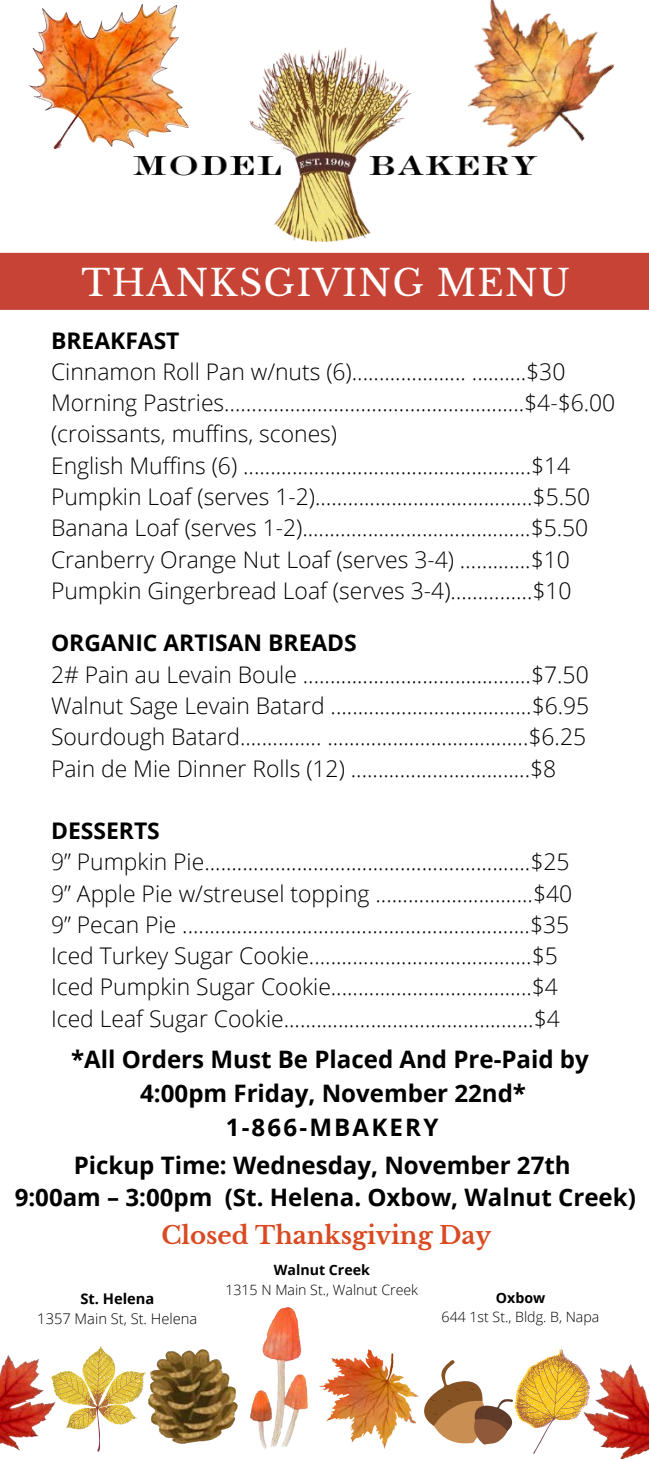
<style>
.page{position:relative;width:649px;height:1459px;background:#fff}
.page>*{position:absolute;margin:0;border:0;box-sizing:border-box;transform-origin:0 0}
.t1{font:36px "Libre Baskerville";letter-spacing:.035em;color:#fff}
.t2{font:700 24.3px "Libre Baskerville";color:#da4a22}
.t3{font:700 24.07px/33.5px "Open Sans";color:#000;text-align:center}
.t4{font:300 22.95px/31.3px "Open Sans";color:#000}
.t5{font:300 14.62px "Open Sans";color:#000}
.t6{font:700 14.62px "Open Sans";color:#000}
.t7{font:300 14.17px "Open Sans";color:#000}
.t8{font:700 14.17px "Open Sans";color:#000}
.s1{font-weight:700}
</style>
<div class="page">
<div style="left:0;top:253px;width:648px;height:57px;background:#c74335"></div>
<img style="left:119px;top:47px;width:429px;height:217px">
<img style="left:30px;top:5px;width:158px;height:143px">
<svg style="left:56px;top:1346px;width:89px;height:105px"></svg>
<img style="left:148px;top:1349px;width:89px;height:94px">
<img style="left:319px;top:1349px;width:99px;height:99px">
<img style="left:250px;top:1307px;width:57px;height:141px">
<svg style="left:424px;top:1349px;width:158px;height:104px"></svg>
<img style="left:582px;top:1364px;width:66px;height:94px">
<img style="left:0;top:1355px;width:56px;height:94px">
<img style="left:424px;top:0;width:190px;height:181px">
<p class="t1" style="left:81px;top:261px;width:489px">THANKSGIVING MENU</p>
<p class="t4" style="left:51px;top:324px;width:565px"><span class="s1">BREAKFAST<br></span>Cinnamon Roll Pan w/nuts (6)..................... ..........$30<br>Morning Pastries………………………………………….......$4-$6.00 (croissants, muffins, scones)<br>English Muffins (6) .....................................................$14<br>Pumpkin Loaf (serves 1-2).…….................................$5.50<br>Banana Loaf (serves 1-2)......……..............................$5.50<br>Cranberry Orange Nut Loaf (serves 3-4) …….......$10<br>Pumpkin Gingerbread Loaf (serves 3-4)……………$10</p>
<p class="t4" style="left:51px;top:626px;width:539px"><span class="s1">ORGANIC ARTISAN BREADS<br></span>2# Pain au Levain Boule ..........................................$7.50<br>Walnut Sage Levain Batard .....................................$6.95<br>Sourdough Batard............... .....................................$6.25<br>Pain de Mie Dinner Rolls (12) .................................$8</p>
<p class="t4" style="left:51px;top:814px;width:522px"><span class="s1">DESSERTS<br></span>9” Pumpkin Pie............................................................$25<br>9” Apple Pie w/streusel topping .............................$40<br>9” Pecan Pie ................................................................$35<br>Iced Turkey Sugar Cookie.........................................$5<br>Iced Pumpkin Sugar Cookie.....................................$4<br>Iced Leaf Sugar Cookie..............................................$4</p>
<p class="t3" style="left:71px;top:1041px;width:519px">*All Orders Must Be Placed And Pre-Paid by<br>4:00pm Friday, November 22nd*<br>1-866-MBAKERY</p>
<p class="t3" style="left:15px;top:1148px;width:622px;line-height:31.9px">Pickup Time: Wednesday, November 27th<br>9:00am – 3:00pm (St. Helena. Oxbow, Walnut Creek)</p>
<p class="t2" style="left:161px;top:1220px;width:331px">Closed Thanksgiving Day</p>
<p class="t6" style="left:80px;top:1288px;width:75px">St. Helena</p>
<p class="t5" style="left:37px;top:1307px;width:161px">1357 Main St, St. Helena</p>
<p class="t8" style="left:273px;top:1259px;width:97px">Walnut Creek</p>
<p class="t7" style="left:225px;top:1279px;width:194px">1315 N Main St., Walnut Creek</p>
<p class="t8" style="left:495px;top:1287px;width:51px">Oxbow</p>
<p class="t7" style="left:441px;top:1306px;width:159px">644 1st St., Bldg. B, Napa</p>
</div>
